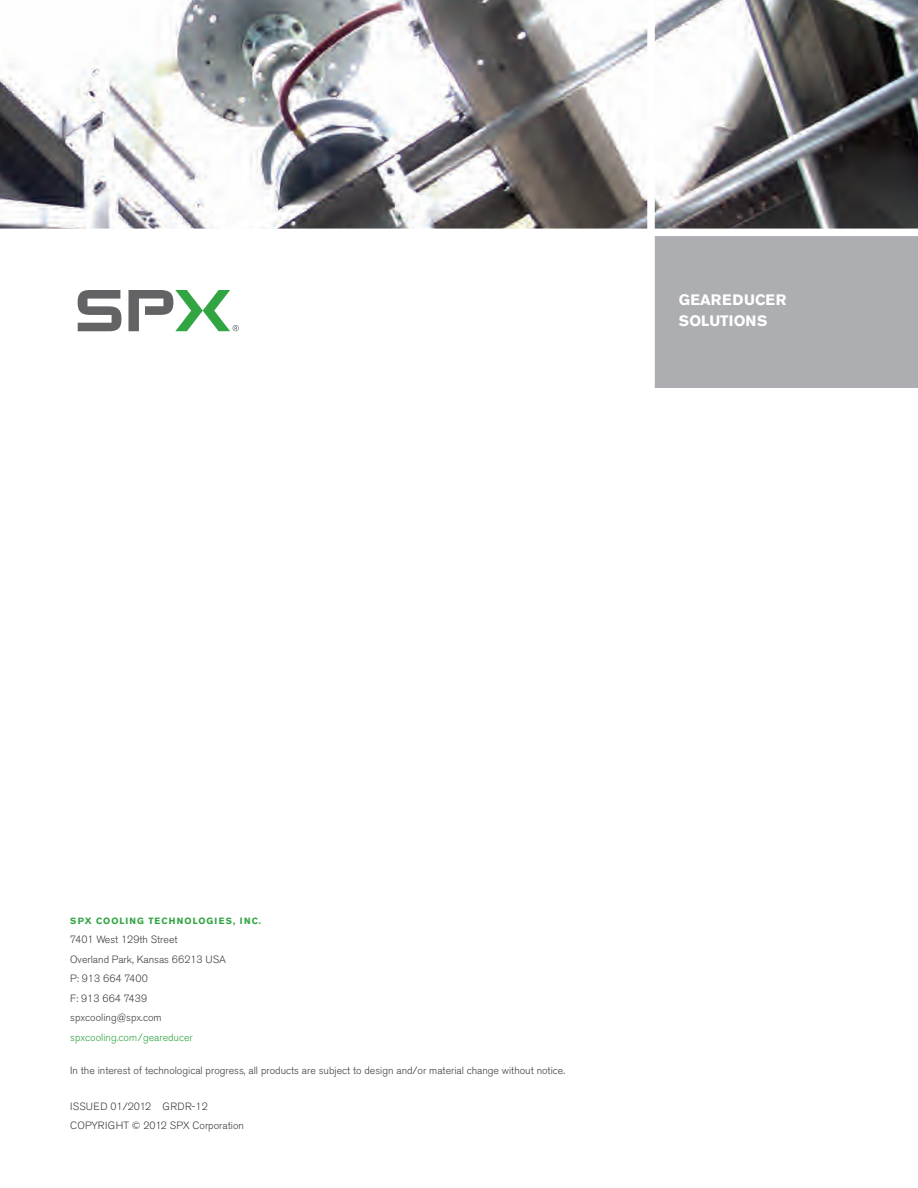
<style>
.page{position:relative;width:918px;height:1188px;background:#fff}
.page>*{position:absolute;margin:0;border:0;box-sizing:border-box;transform-origin:0 0}
.t1{font:700 15px/21px "Akzidenz Grotesk BE";color:#fff}
.t2{font:300 10.5px/19.5px "Akzidenz Grotesk BE";color:#3e3e3f}
.t3{font:300 10.5px "Akzidenz Grotesk BE";color:#32a543}
.t4{font:300 10.5px "Akzidenz Grotesk BE";letter-spacing:.02em;color:#3e3e3f}
.t5{font:700 9px "Akzidenz Grotesk BE";letter-spacing:.13em;color:#32a543}
</style>
<div class="page">
<img style="left:0;top:0;width:918px;height:229px">
<div style="left:651px;top:232px;width:267px;height:156px;background:#adaeb2"></div>
<div style="left:647px;top:0;width:8px;height:388px;background:#fff"></div>
<div style="left:0;top:229px;width:918px;height:7px;background:#fff"></div>
<svg style="left:129px;top:290px;width:110px;height:41px"></svg>
<svg style="left:78px;top:290px;width:43px;height:41px"></svg>
<h1 class="t1" style="left:679px;top:289px;width:90px">GEAREDUCER<br>SOLUTIONS</h1>
<p class="t5" style="left:70px;top:915px;width:192px">SPX COOLING TECHNOLOGIES, INC.</p>
<p class="t2" style="left:70px;top:930px;width:157px">7401 West 129th Street<br>Overland Park, Kansas 66213 U SA<br>P: 913 664 7400<br>F: 913 664 7439 spxcooling@spx.com</p>
<p class="t3" style="left:70px;top:1031px;width:124px">spxcooling.com/geareducer</p>
<p class="t2" style="left:70px;top:1061px;width:496px">In the interest of technological progress, all products are subject to design and/or material change without notice.</p>
<p class="t4" style="left:70px;top:1100px;width:104px">ISSU ED 01/2012 GRDR</p>
<p class="t2" style="left:70px;top:1096px;width:175px;text-indent:122px">-12<br>COPYR IGHT © 2012 SPX Corporation</p>
</div>
